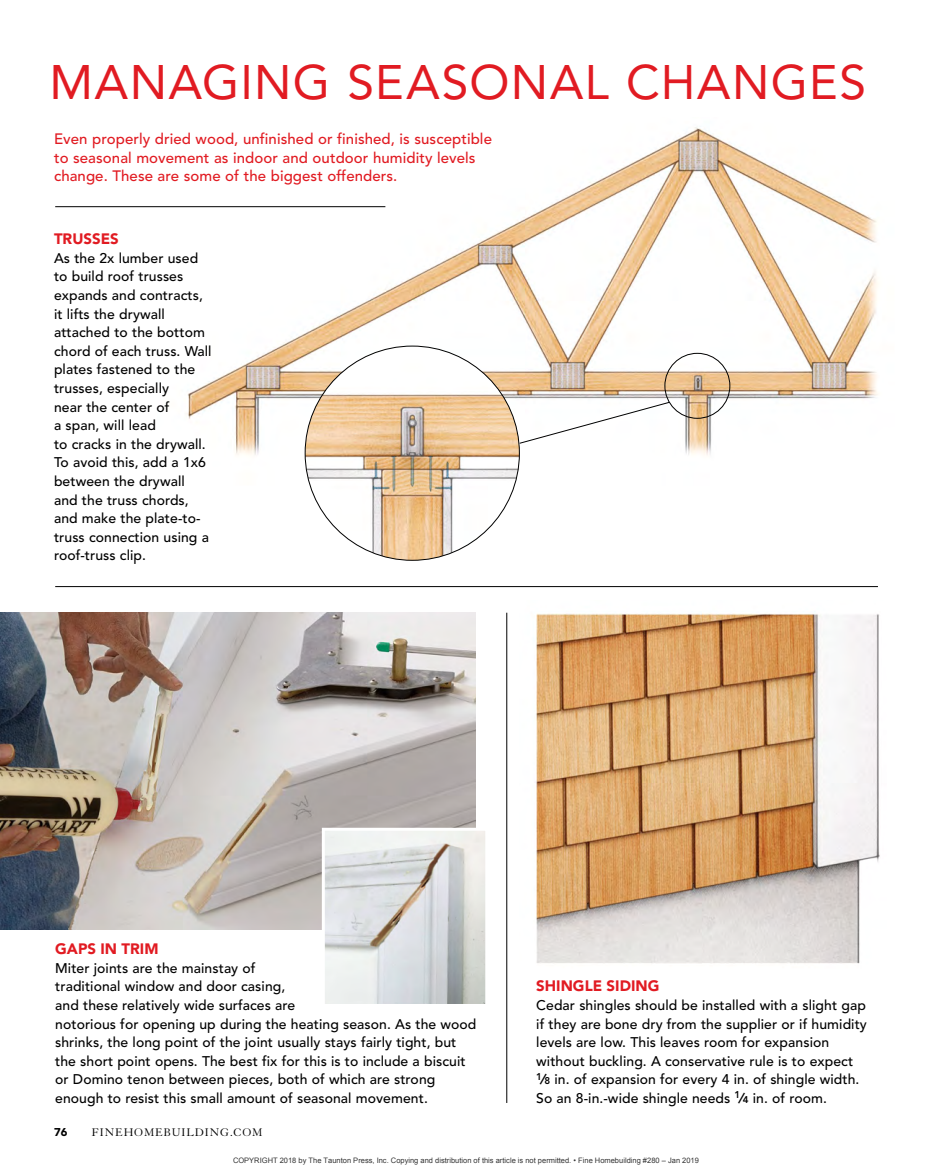
<style>
.page{position:relative;width:932px;height:1175px;background:#fff}
.page>*{position:absolute;margin:0;border:0;box-sizing:border-box;transform-origin:0 0}
.t1{font:48px "Avenir LT Std";letter-spacing:.03em;color:#e11b22}
.t2{font:500 15px/18.6px "Avenir LT Std";letter-spacing:.005em;color:#e11b22}
.t3{font:900 15px "Avenir LT Std";color:#e11b22}
.t4{font:500 13.95px/18.6px "Avenir LT Std";letter-spacing:.005em;color:#000}
.t5{font:12px "Granjon LT Std";letter-spacing:.07em;color:#000}
.t6{font:900 11.25px "Avenir LT Std";color:#000}
.t7{font:7.5px "Arial";color:rgb(0 0 0/.8)}
.s1{font-weight:800}
.s2{font-weight:800;font-size:9.75px}
</style>
<div class="page">
<img style="left:158px;top:127px;width:720px;height:373px">
<img style="left:536px;top:613px;width:344px;height:351px">
<img style="left:305px;top:346px;width:214px;height:214px;border-radius:107px">
<img style="left:0;top:612px;width:475px;height:317px">
<img style="left:326px;top:831px;width:158px;height:172px">
<div style="left:322px;top:827px;width:166px;height:180px;border:3px solid #fff"></div>
<hr style="left:506px;top:612px;width:1px;height:490px;background:#000">
<hr style="left:55px;top:586px;width:823px;height:1px;background:#000">
<hr style="left:55px;top:206px;width:330px;height:1px;background:#000">
<div style="left:664px;top:353px;width:66px;height:65px;border:1px solid #000;border-radius:50%"></div>
<svg style="left:519px;top:402px;width:150px;height:41px"></svg>
<p class="t1" style="left:50px;top:54px;width:811px">MANAGING SEASONAL CHANGES</p>
<p class="t2" style="left:54px;top:130px;width:439px">Even properly dried wood, unfinished or finished, is susceptible to seasonal movement as indoor and outdoor humidity levels change. These are some of the biggest offenders.</p>
<p class="t3" style="left:54px;top:230px;width:66px">TRUSSES</p>
<p class="t4" style="left:54px;top:249px;width:159px">As the 2x lumber used to build roof trusses expands and contracts, it lifts the drywall attached to the bottom chord of each truss. Wall plates fastened to the trusses, especially<br>near the center of<br>a span, will lead<br>to cracks in the drywall.<br>To avoid this, add a 1x6 between the drywall and the truss chords, and make the plate-to&shy;truss connection using a roof-truss clip.</p>
<p class="t3" style="left:55px;top:939px;width:103px">GAPS IN TRIM</p>
<p class="t4" style="left:55px;top:959px;width:423px">Miter joints are the mainstay of<br>traditional window and door casing,<br>and these relatively wide surfaces are<br>notorious for opening up during the heating season. As the wood shrinks, the long point of the joint usually stays fairly tight, but the short point opens. The best fix for this is to include a biscuit or Domino tenon between pieces, both of which are strong enough to resist this small amount of seasonal movement.</p>
<p class="t3" style="left:536px;top:977px;width:125px">SHINGLE SIDING</p>
<p class="t4" style="left:536px;top:996px;width:332px">Cedar shingles should be installed with a slight gap if they are bone dry from the supplier or if humidity levels are low. This leaves room for expansion without buckling. A conservative rule is to expect <sup>1</sup><span class="s1">⁄</span><span class="s2">8</span> in. of expansion for every 4 in. of shingle width.<br>So an 8-in.-wide shingle needs <sup>1</sup><span class="s1">⁄</span><span class="s2">4</span> in. of room.</p>
<p class="t6" style="left:54px;top:1125px;width:15px">76</p>
<p class="t5" style="left:92px;top:1126px;width:162px">FINEHOMEBUILDING.COM</p>
<p class="t7" style="left:233px;top:1155px;width:467px">COPYRIGHT 2018 by The Taunton Press, Inc. Copying and distribution of this article is not permitted. • Fine Homebuilding #280 – Jan 2019</p>
</div>
